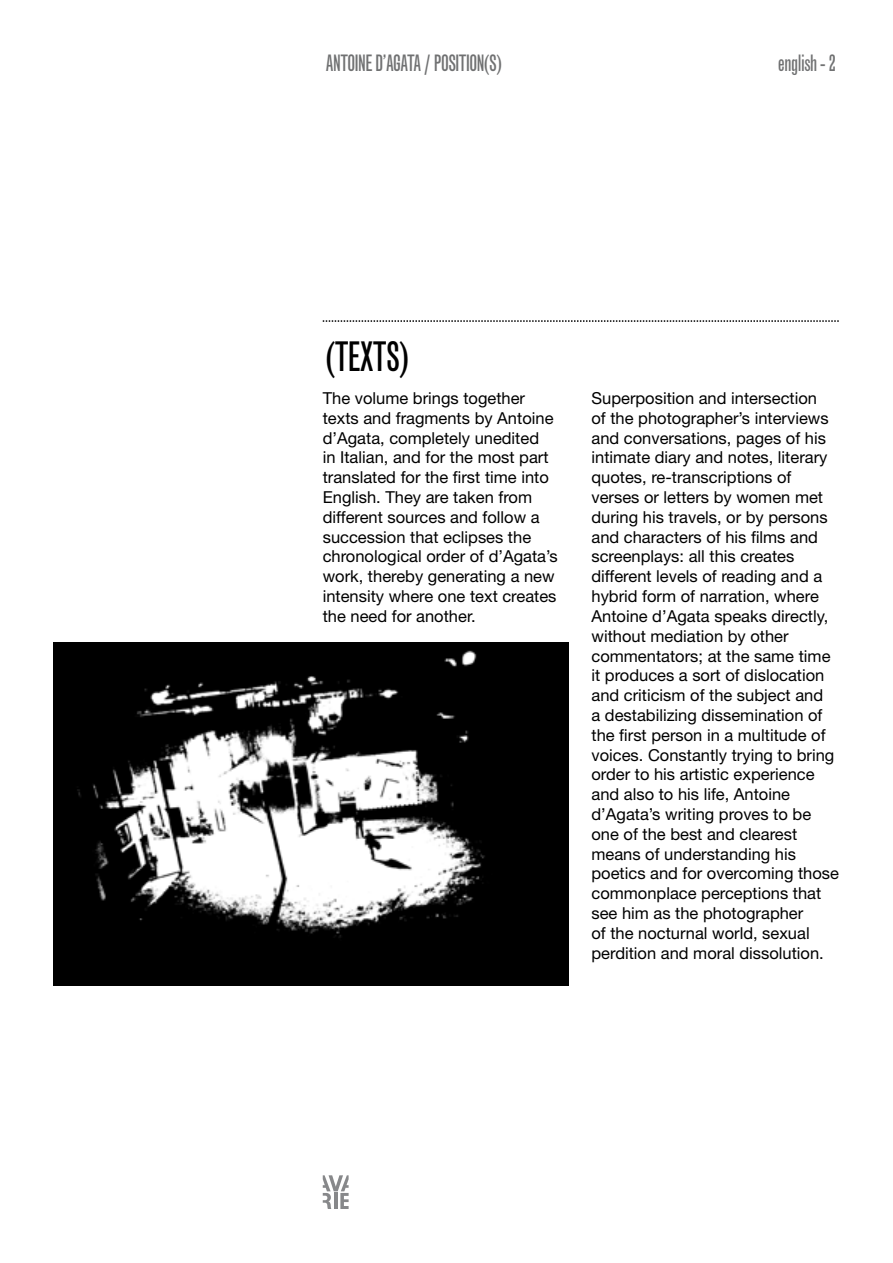
<style>
.page{position:relative;width:893px;height:1263px;background:#fff}
.page>*{position:absolute;margin:0;border:0;box-sizing:border-box;transform-origin:0 0}
.t1{font:40.5px "Grotesque MT Std Extra Cond";letter-spacing:-.02em;color:#000}
.t2{font:22.5px "Grotesque MT Std Extra Cond";letter-spacing:-.02em;color:#707172}
.t3{font:16.5px/19.8px "Helvetica Neue LT Std";color:#000}
</style>
<div class="page">
<svg style="left:323px;top:1175px;width:26px;height:34px"></svg>
<svg style="left:323px;top:320px;width:516px;height:2px"></svg>
<img style="left:54px;top:642px;width:515px;height:343px">
<h2 class="t2" style="left:326px;top:49px;width:177px">ANTOINE D’AGATA / POSITION(S)</h2>
<h2 class="t2" style="left:778px;top:49px;width:59px">english - 2</h2>
<h1 class="t1" style="left:326px;top:332px;width:84px">(TEXTS)</h1>
<p class="t3" style="left:323px;top:388px;width:236px">The volume brings together texts and fragments by Antoine d’Agata, completely unedited<br>in Italian, and for the most part translated for the first time into<br>English. They are taken from different sources and follow a succession that eclipses the chronological order of d’Agata’s work, thereby generating a new intensity where one text creates the need for another.</p>
<p class="t3" style="left:591px;top:388px;width:249px">Superposition and intersection<br>of the photographer’s interviews and conversations, pages of his intimate diary and notes, literary quotes, re-transcriptions of verses or letters by women met during his travels, or by persons and characters of his films and screenplays: all this creates different levels of reading and a hybrid form of narration, where<br>Antoine d’Agata speaks directly, without mediation by other commentators; at the same time it produces a sort of dislocation and criticism of the subject and<br>a destabilizing dissemination of the first person in a multitude of voices. Constantly trying to bring order to his artistic experience and also to his life, Antoine d’Agata’s writing proves to be one of the best and clearest means of understanding his poetics and for overcoming those commonplace perceptions that see him as the photographer<br>of the nocturnal world, sexual perdition and moral dissolution.</p>
</div>
